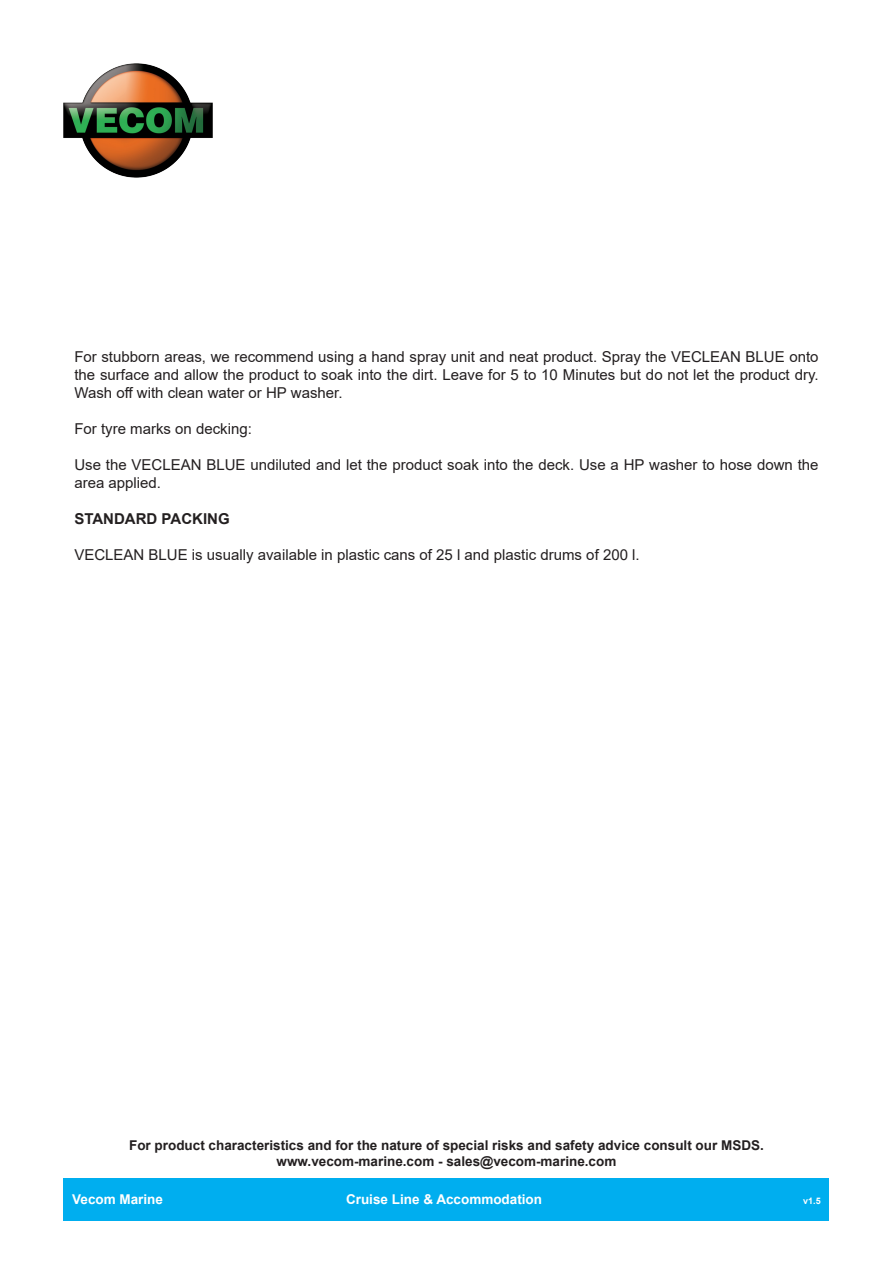
<style>
.page{position:relative;width:893px;height:1263px;background:#fff}
.page>*{position:absolute;margin:0;border:0;box-sizing:border-box;transform-origin:0 0}
.t1{font:15px/18px "Arial";color:#231f20;text-align:justify}
.t2{font:700 15px "Arial";color:#231f20}
.t3{font:700 13.5px/16.2px "Arial";color:#231f20;text-align:center}
.t4{font:700 13.5px "Arial";color:#fff}
.t5{font:700 9px "Arial";color:#fff}
</style>
<div class="page">
<img style="left:64px;top:64px;width:149px;height:113px">
<div style="left:64px;top:1178px;width:765px;height:42px;background:#00aeef"></div>
<p class="t1" style="left:74px;top:347px;width:746px">For stubborn areas, we recommend using a hand spray unit and neat product. Spray the VECLEAN BLUE onto the surface and allow the product to soak into the dirt. Leave for 5 to 10 Minutes but do not let the product dry.<br>Wash off with clean water or HP washer.</p>
<p class="t1" style="left:74px;top:419px;width:179px">For tyre marks on decking:</p>
<p class="t1" style="left:74px;top:455px;width:746px">Use the VECLEAN BLUE undiluted and let the product soak into the deck. Use a HP washer to hose down the area applied.</p>
<p class="t2" style="left:74px;top:508px;width:157px">STANDARD PACKING</p>
<p class="t1" style="left:74px;top:545px;width:567px">VECLEAN BLUE is usually available in plastic cans of 25 l and plastic drums of 200 l.</p>
<p class="t3" style="left:129px;top:1137px;width:636px">For product characteristics and for the nature of special risks and safety advice consult our MSDS. www.vecom-marine.com - sales@vecom-marine.com</p>
<p class="t4" style="left:72px;top:1190px;width:92px">Vecom Marine</p>
<p class="t4" style="left:346px;top:1190px;width:198px">Cruise Line &amp; Accommodation</p>
<p class="t5" style="left:803px;top:1194px;width:19px">v1.5</p>
</div>
